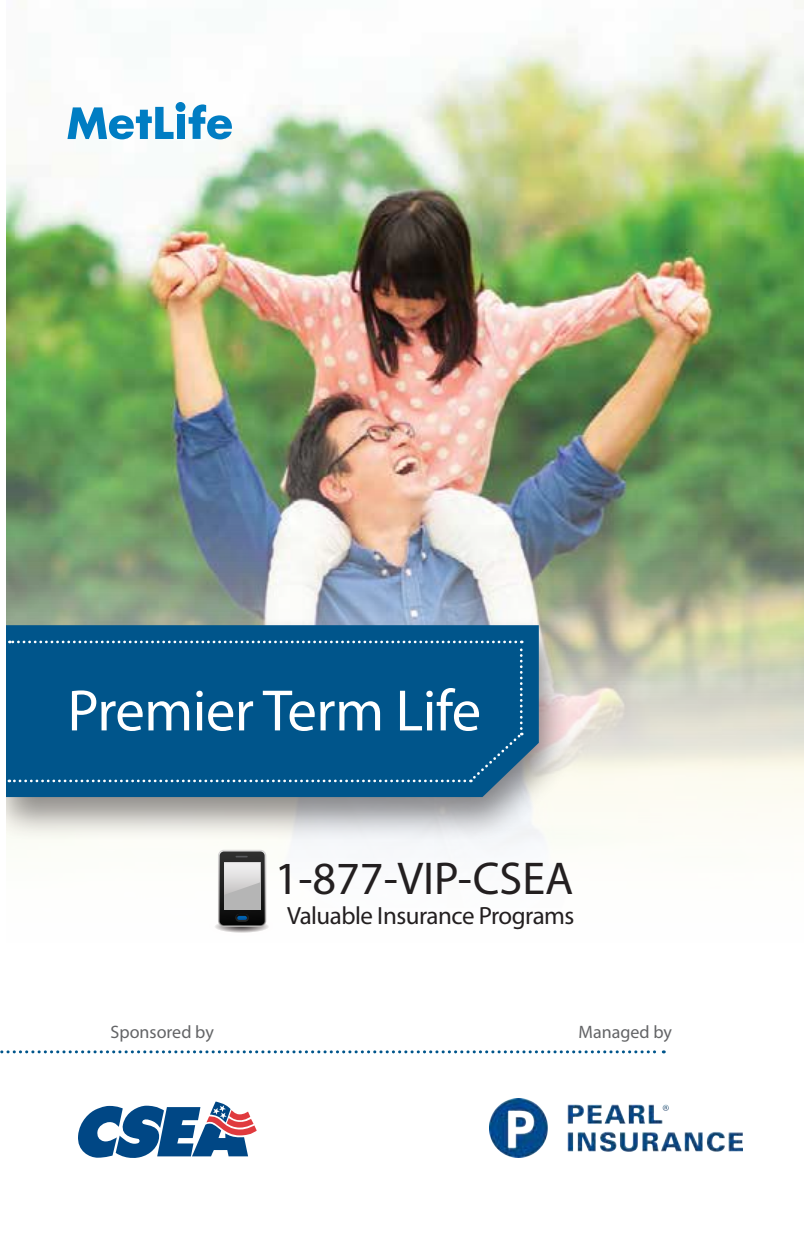
<style>
.page{position:relative;width:804px;height:1236px;background:#fff}
.page>*{position:absolute;margin:0;border:0;box-sizing:border-box;transform-origin:0 0}
.t1{font:58.8px "Myriad Pro";letter-spacing:-.01em;color:#fff}
.t2{font:46.2px "Myriad Pro";color:#231f20}
.t3{font:25px "Myriad Pro";letter-spacing:-.02em;color:#231f20}
.t4{font:18px "Myriad Pro";color:#636466}
</style>
<div class="page">
<img style="left:6px;top:0;width:798px;height:850px">
<div style="left:177px;top:115px;width:8px;height:24px;background:#007dc3"></div>
<svg style="left:189px;top:104px;width:43px;height:35px"></svg>
<div style="left:176px;top:102px;width:9px;height:10px;background:#007dc3;border-radius:50%"></div>
<svg style="left:67px;top:107px;width:107px;height:32px"></svg>
<div style="left:0;top:617px;width:572px;height:225px;background:#231f20;opacity:.5"></div>
<svg style="left:6px;top:625px;width:533px;height:172px;background:#0d5c8e"></svg>
<div style="left:9px;top:641px;width:514px;height:141px;background:#00558b"></div>
<svg style="left:0;top:1050px;width:664px;height:3px"></svg>
<svg style="left:215px;top:850px;width:54px;height:83px;background:#929293"></svg>
<svg style="left:78px;top:1102px;width:179px;height:56px"></svg>
<div style="left:0;top:602px;width:6px;height:253px;background:#fff"></div>
<img style="left:489px;top:1099px;width:254px;height:59px">
<p class="t1" style="left:67px;top:674px;width:415px">Premier Term Life</p>
<p class="t2" style="left:275px;top:850px;width:300px">1-877-VIP-CSEA</p>
<p class="t3" style="left:287px;top:900px;width:289px">Valuable Insurance Programs</p>
<p class="t4" style="left:111px;top:1021px;width:105px">Sponsored by</p>
<p class="t4" style="left:578px;top:1021px;width:95px">Managed by</p>
</div>
